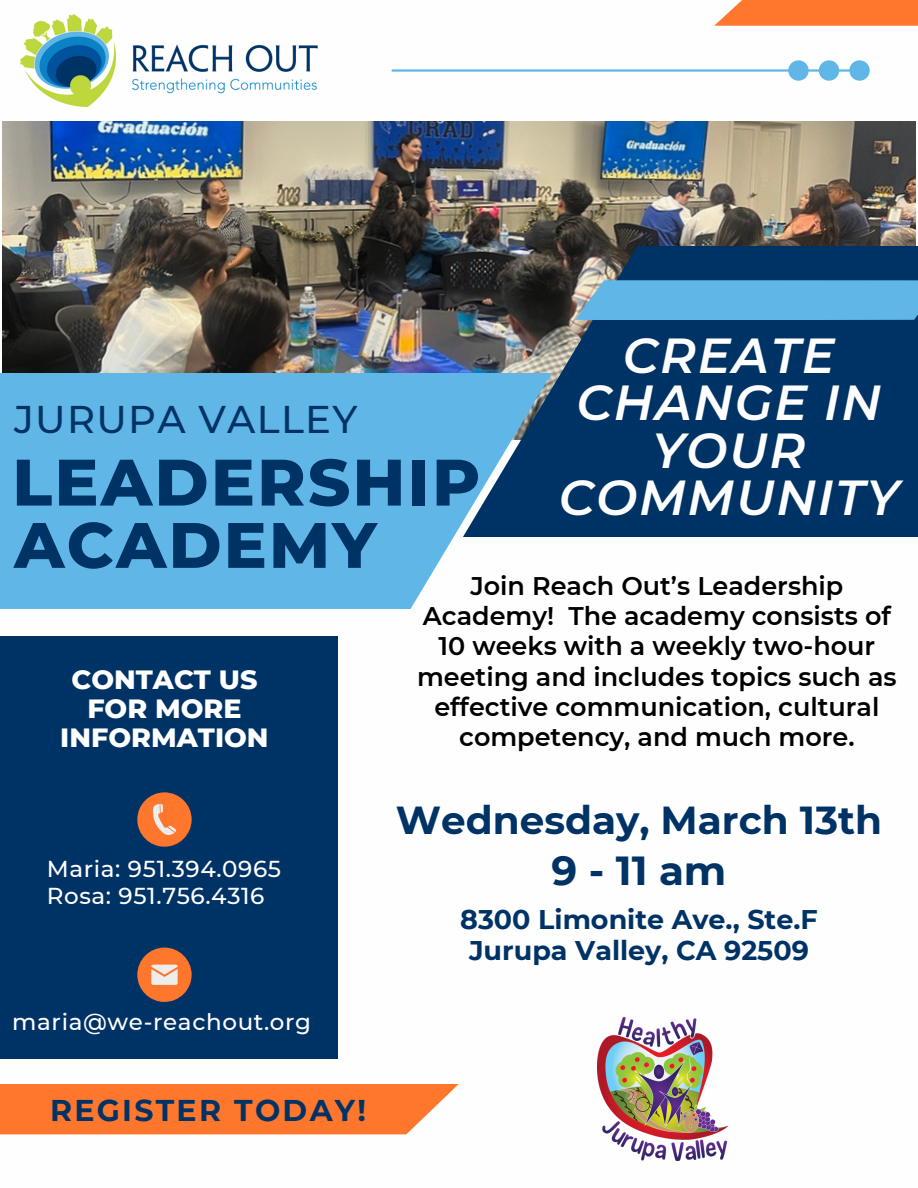
<style>
.page{position:relative;width:918px;height:1188px;background:#fff}
.page>*{position:absolute;margin:0;border:0;box-sizing:border-box;transform-origin:0 0}
.t1{font:800 65.55px "Montserrat";letter-spacing:.035em;color:#003365}
.t2{font:800 64.05px "Montserrat";letter-spacing:.035em;color:#003365}
.t3{font:italic 600 49.05px/47.2px "Montserrat";letter-spacing:.035em;color:#fefeff;text-align:center}
.t4{font:700 40.5px "Montserrat";color:#003365}
.t5{font:700 39px "Montserrat";color:#003365}
.t6{font:500 38.55px "Montserrat";letter-spacing:.035em;color:#003365}
.t7{font:700 30px "Montserrat";letter-spacing:.075em;color:#003365}
.t8{font:700 27px/30.3px "Montserrat";color:#003365;text-align:center}
.t9{font:800 26.85px/29.2px "Montserrat";color:#fff;text-align:center}
.t10{font:600 25.5px/30.3px "Montserrat";color:#000;text-align:center}
.t11{font:500 22.95px "Montserrat";letter-spacing:.03em;color:#fff}
</style>
<div class="page">
<div style="left:0;top:636px;width:337px;height:423px;background:#003365"></div>
<img style="left:3px;top:122px;width:912px;height:251px">
<div style="left:0;top:1084px;width:459px;height:50px;background:#ff762d"></div>
<div style="left:714px;top:0;width:204px;height:26px;background:#ff762d"></div>
<div style="left:137px;top:792px;width:55px;height:55px;background:#ff762d;border-radius:50%"></div>
<svg style="left:153px;top:804px;width:23px;height:31px"></svg>
<div style="left:137px;top:948px;width:55px;height:54px;background:#ff762d;border-radius:50%"></div>
<svg style="left:151px;top:965px;width:26px;height:20px"></svg>
<img style="left:597px;top:1018px;width:131px;height:142px">
<hr style="left:393px;top:69px;width:464px;height:3px;background:#60b6e6">
<svg style="left:788px;top:60px;width:81px;height:21px"></svg>
<img style="left:20px;top:14px;width:297px;height:92px">
<svg style="left:459px;top:247px;width:459px;height:289px;background:#0e3861"></svg>
<svg style="left:575px;top:280px;width:343px;height:40px;background:#63b5e2"></svg>
<svg style="left:0;top:373px;width:607px;height:235px;background:#64aed9"></svg>
<p class="t6" style="left:14px;top:396px;width:345px">JURUPA VALLEY</p>
<p class="t1" style="left:12px;top:442px;width:470px">LEADERSHIP</p>
<p class="t2" style="left:14px;top:506px;width:364px">ACADEMY</p>
<p class="t3" style="left:559px;top:332px;width:342px">CREATE<br>CHANGE IN<br>YOUR<br>COMMUNITY</p>
<p class="t9" style="left:60px;top:665px;width:210px">CONTACT US<br>FOR MORE<br>INFORMATION</p>
<p class="t11" style="left:47px;top:855px;width:236px">Maria: 951.394.0965</p>
<h3 class="t11" style="left:47px;top:882px;width:219px">Rosa: 951.756.4316</h3>
<h1 class="t11" style="left:12px;top:1008px;width:300px">maria@we-reachout.org</h1>
<h1 class="t7" style="left:50px;top:1092px;width:318px">REGISTER TODAY!</h1>
<h2 class="t10" style="left:417px;top:570px;width:481px">Join Reach Out’s Leadership<br>Academy! The academy consists of<br>10 weeks with a weekly two-hour meeting and includes topics such as effective communication, cultural competency, and much more.</h2>
<p class="t5" style="left:396px;top:796px;width:488px">Wednesday, March 13th</p>
<p class="t4" style="left:551px;top:846px;width:176px">9-11am</p>
<p class="t8" style="left:460px;top:904px;width:359px">8300 Limonite Ave., Ste.F<br>Jurupa Valley, CA 92509</p>
</div>
